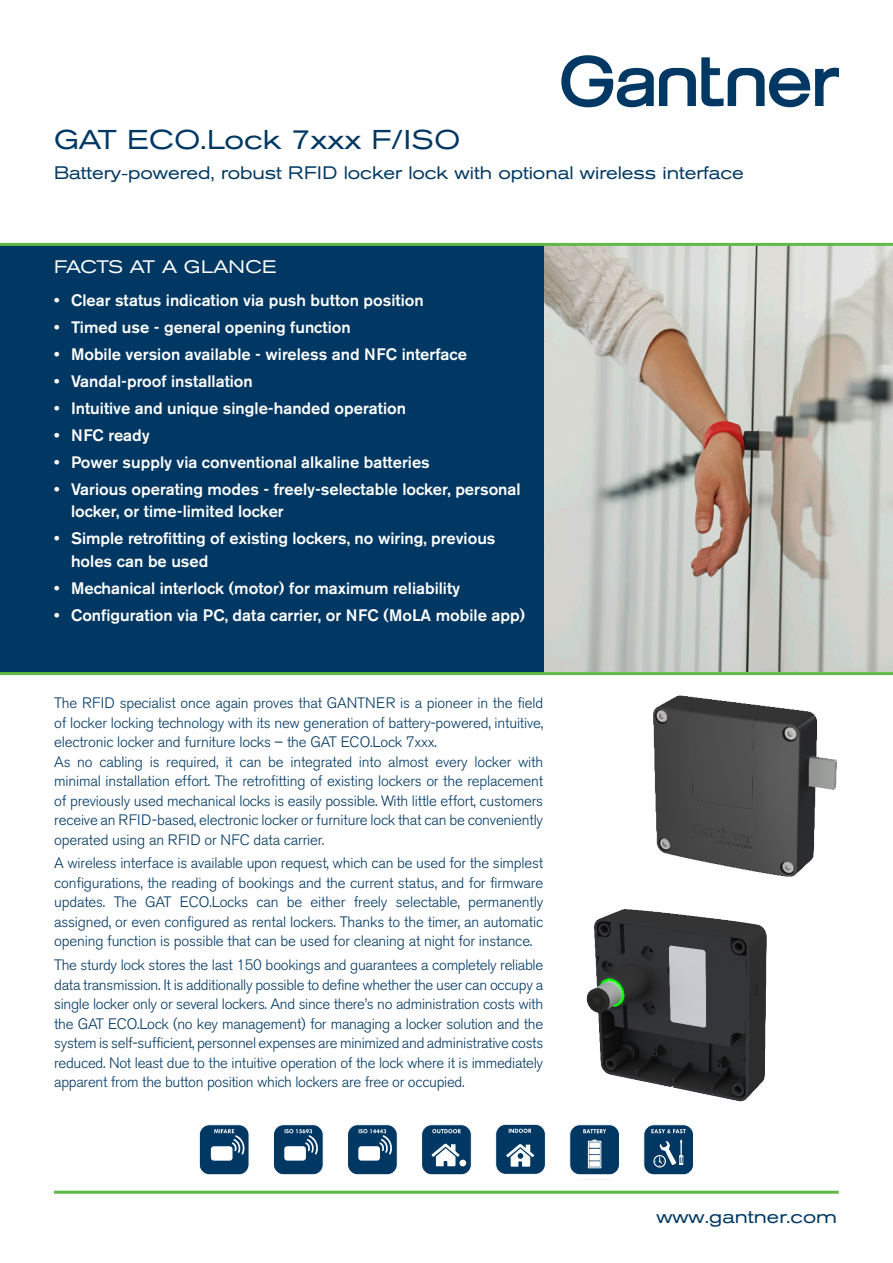
<style>
.page{position:relative;width:893px;height:1263px;background:#fff}
.page>*{position:absolute;margin:0;border:0;box-sizing:border-box;transform-origin:0 0}
.t1{font:expanded 27px "Akzidenz Grotesk BE";color:#003863}
.t2{font:expanded 18px "Akzidenz Grotesk BE";letter-spacing:-.005em;color:#003863;scale:.95 1}
.t3{font:expanded 18px "Akzidenz Grotesk BE";letter-spacing:-.005em;color:#003863}
.t4{font:expanded 18px "Akzidenz Grotesk BE";letter-spacing:-.01em;color:#fff}
.t5{font:500 16.5px/22.5px "Akzidenz Grotesk BE";color:#fff}
.t6{font:300 15px/19.5px "Akzidenz Grotesk BE";letter-spacing:-.01em;color:#003863;text-align:justify}
</style>
<div class="page">
<img style="left:543px;top:246px;width:350px;height:426px">
<div style="left:0;top:246px;width:543px;height:429px;background:#003863"></div>
<svg style="left:561px;top:55px;width:278px;height:52px"></svg>
<hr style="left:0;top:243px;width:893px;height:3px;background:#60bb46">
<hr style="left:0;top:672px;width:893px;height:3px;background:#60bb46">
<hr style="left:54px;top:1191px;width:785px;height:3px;background:#60bb46">
<img style="left:653px;top:695px;width:184px;height:182px">
<img style="left:586px;top:909px;width:181px;height:193px">
<div style="left:570px;top:1125px;width:49px;height:50px;background:#003863;border-radius:10px"></div>
<div style="left:569px;top:1124px;width:51px;height:51px;border:1px solid #fff;border-radius:10px"></div>
<svg style="left:583px;top:1129px;width:23px;height:4px"></svg>
<svg style="left:578px;top:1179px;width:33px;height:1px"></svg>
<svg style="left:588px;top:1140px;width:13px;height:28px"></svg>
<div style="left:589px;top:1161px;width:11px;height:6px;background:#fff"></div>
<div style="left:589px;top:1155px;width:11px;height:5px;background:#fff"></div>
<div style="left:589px;top:1149px;width:11px;height:5px;background:#fff"></div>
<div style="left:589px;top:1142px;width:11px;height:6px;background:#fff"></div>
<div style="left:199px;top:1125px;width:50px;height:50px;background:#003863;border-radius:10px"></div>
<div style="left:199px;top:1124px;width:50px;height:51px;border:1px solid #fff;border-radius:10px"></div>
<div style="left:211px;top:1146px;width:22px;height:14px;background:#fff;border-radius:3px"></div>
<svg style="left:214px;top:1129px;width:31px;height:27px"></svg>
<div style="left:496px;top:1124px;width:49px;height:50px;background:#003863;border-radius:10px"></div>
<div style="left:495px;top:1124px;width:51px;height:51px;border:1px solid #fff;border-radius:10px"></div>
<svg style="left:509px;top:1129px;width:22px;height:4px"></svg>
<svg style="left:506px;top:1144px;width:28px;height:23px"></svg>
<div style="left:517px;top:1152px;width:7px;height:7px;background:#003863;border-radius:50%"></div>
<div style="left:517px;top:1152px;width:7px;height:8px;border:1px solid #fff;border-radius:50%"></div>
<div style="left:422px;top:1125px;width:49px;height:50px;background:#003863;border-radius:10px"></div>
<div style="left:421px;top:1124px;width:51px;height:51px;border:1px solid #fff;border-radius:10px"></div>
<svg style="left:432px;top:1129px;width:29px;height:4px"></svg>
<svg style="left:432px;top:1144px;width:27px;height:22px"></svg>
<div style="left:459px;top:1160px;width:7px;height:6px;background:#fff;border-radius:50%"></div>
<div style="left:347px;top:1125px;width:50px;height:50px;background:#003863;border-radius:10px"></div>
<div style="left:347px;top:1124px;width:51px;height:51px;border:1px solid #fff;border-radius:10px"></div>
<div style="left:358px;top:1146px;width:22px;height:14px;background:#fff;border-radius:3px"></div>
<svg style="left:359px;top:1129px;width:33px;height:26px"></svg>
<div style="left:273px;top:1125px;width:50px;height:50px;background:#003863;border-radius:10px"></div>
<div style="left:273px;top:1124px;width:51px;height:51px;border:1px solid #fff;border-radius:10px"></div>
<div style="left:284px;top:1146px;width:22px;height:14px;background:#fff;border-radius:3px"></div>
<svg style="left:285px;top:1129px;width:33px;height:27px"></svg>
<div style="left:644px;top:1125px;width:49px;height:50px;background:#003863;border-radius:10px"></div>
<div style="left:643px;top:1124px;width:51px;height:51px;border:1px solid #fff;border-radius:10px"></div>
<svg style="left:651px;top:1129px;width:35px;height:4px"></svg>
<svg style="left:653px;top:1140px;width:30px;height:27px"></svg>
<p class="t1" style="left:54px;top:124px;width:408px">GAT ECO.Lock 7xxx F/ISO</p>
<p class="t2" style="left:54px;top:162px;width:728px">Battery-powered, robust RFID locker lock with optional wireless interface</p>
<p class="t4" style="left:54px;top:256px;width:224px">FACTS AT A GLANCE</p>
<p class="t5" style="left:54px;top:288px;width:371px">• Clear status indication via push button position</p>
<p class="t5" style="left:54px;top:315px;width:298px">• Timed use - general opening function</p>
<p class="t5" style="left:54px;top:342px;width:414px">• Mobile version available - wireless and NFC interface</p>
<p class="t5" style="left:54px;top:369px;width:200px">• Vandal-proof installation</p>
<p class="t5" style="left:54px;top:396px;width:354px">• Intuitive and unique single-handed operation</p>
<p class="t5" style="left:54px;top:423px;width:97px">• NFC ready</p>
<p class="t5" style="left:54px;top:450px;width:377px">• Power supply via conventional alkaline batteries</p>
<p class="t5" style="left:71px;top:477px;width:451px;text-indent:-17px">• Various operating modes - freely-selectable locker, personal locker, or time-limited locker</p>
<p class="t5" style="left:71px;top:527px;width:426px;text-indent:-17px">• Simple retrofitting of existing lockers, no wiring, previous holes can be used</p>
<p class="t5" style="left:54px;top:576px;width:408px">• Mechanical interlock (motor) for maximum reliability</p>
<p class="t5" style="left:54px;top:603px;width:473px">• Configuration via PC, data carrier, or NFC (MoLA mobile app)</p>
<p class="t6" style="left:54px;top:693px;width:491px">The RFID specialist once again proves that GANTNER is a pioneer in the field of locker locking technology with its new generation of battery-powered, intuitive, electronic locker and furniture locks – the GAT ECO.Lock 7xxx.</p>
<p class="t6" style="left:54px;top:752px;width:490px">As no cabling is required, it can be integrated into almost every locker with minimal installation effort. The retrofitting of existing lockers or the replacement of previously used mechanical locks is easily possible. With little effort, customers receive an RFID-based, electronic locker or furniture lock that can be conveniently operated using an RFID or NFC data carrier.</p>
<p class="t6" style="left:54px;top:854px;width:491px">A wireless interface is available upon request, which can be used for the simplest configurations, the reading of bookings and the current status, and for firmware updates. The GAT ECO.Locks can be either freely selectable, permanently assigned, or even configured as rental lockers. Thanks to the timer, an automatic opening function is possible that can be used for cleaning at night for instance.</p>
<p class="t6" style="left:54px;top:955px;width:491px">The sturdy lock stores the last 150 bookings and guarantees a completely reliable data transmission. It is additionally possible to define whether the user can occupy a single locker only or several lockers. And since there’s no administration costs with the GAT ECO.Lock (no key management) for managing a locker solution and the system is self-sufficient, personnel expenses are minimized and administrative costs reduced. Not least due to the intuitive operation of the lock where it is immediately apparent from the button position which lockers are free or occupied.</p>
<p class="t3" style="left:656px;top:1206px;width:182px">www.gantner.com</p>
</div>
